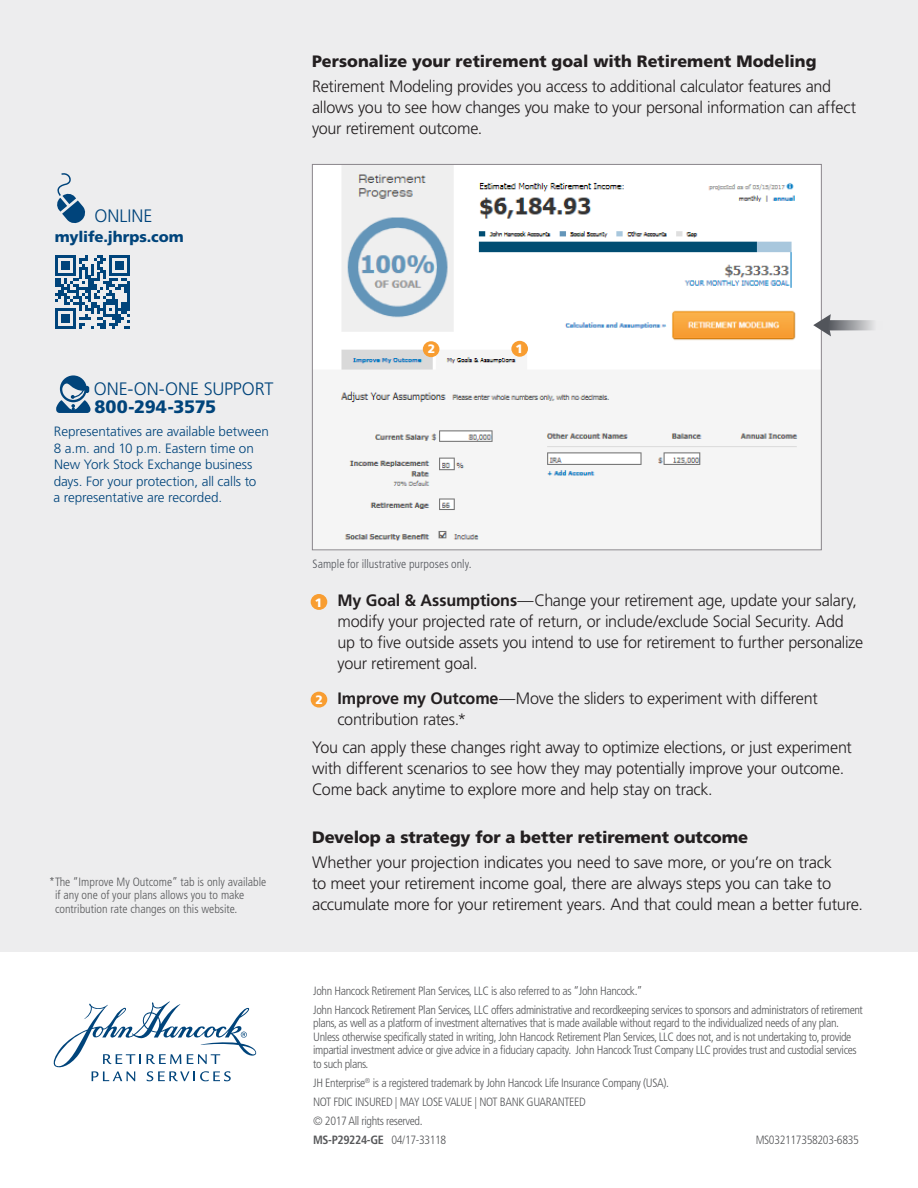
<style>
.page{position:relative;width:918px;height:1188px;background:#fff}
.page>*{position:absolute;margin:0;border:0;box-sizing:border-box;transform-origin:0 0}
.t1{font:300 18px/18px "Frutiger";letter-spacing:-.005em;color:#00447b}
.Body_copy{font:300 16.5px/21px "Frutiger";letter-spacing:-.015em;color:#231f20}
.Body_copy-2{font:900 16.5px "Frutiger";letter-spacing:-.005em;color:#231f20}
.Body_copy-3{font:900 15px "Frutiger";letter-spacing:-.005em;color:#00447b}
.t2{font:300 13.5px/16.5px "Frutiger";letter-spacing:-.01em;color:#00447b}
.Body_copy-4{font:900 12.15px "Frutiger";color:#fff}
.Footnotes{font:300 condensed 12px/13.5px "Frutiger";letter-spacing:-.03em;color:#57585a}
.Footnotes-2{font:300 condensed 12px/13.5px "Frutiger";color:#57585a}
.Body_copy_CHART{font:300 condensed 12px "Frutiger";color:#52555b}
.Footnotes-3{font:700 condensed 12px "Frutiger";letter-spacing:-.03em;color:#57585a}
.s1{font-weight:900}
.s2{font-weight:700}
.s3{font-weight:300}
</style>
<div class="page">
<div style="left:0;top:0;width:918px;height:952px;background:#ededee"></div>
<svg style="left:54px;top:1001px;width:202px;height:80px"></svg>
<svg style="left:56px;top:375px;width:34px;height:38px"></svg>
<svg style="left:57px;top:173px;width:29px;height:50px"></svg>
<svg style="left:55px;top:255px;width:75px;height:74px"></svg>
<img style="left:314px;top:166px;width:506px;height:375px">
<div style="left:311px;top:594px;width:16px;height:16px;background:#f89d31;border-radius:50%"></div>
<div style="left:311px;top:692px;width:16px;height:16px;background:#f89d31;border-radius:50%"></div>
<div style="left:511px;top:341px;width:17px;height:16px;background:#f89d31;border-radius:50%"></div>
<div style="left:423px;top:341px;width:16px;height:16px;background:#f89d31;border-radius:50%"></div>
<svg style="left:813px;top:314px;width:61px;height:22px"></svg>
<p class="t1" style="left:94px;top:207px;width:59px">ONLINE</p>
<p class="Body_copy-3" style="left:55px;top:227px;width:130px">mylife.jhrps.com</p>
<p class="Body_copy-2" style="left:312px;top:51px;width:506px">Personalize your retirement goal with Retirement Modeling</p>
<p class="Body_copy" style="left:312px;top:76px;width:546px">Retirement Modeling provides you access to additional calculator features and allows you to see how changes you make to your personal information can affect your retirement outcome.</p>
<p class="t1" style="left:94px;top:380px;width:181px">ONE-ON-ONE SUPPORT<br><span class="s1">800-294-3575</span></p>
<p class="t2" style="left:54px;top:424px;width:217px">Representatives are available between 8 a.m. and 10 p.m. Eastern time on New York Stock Exchange business days. For your protection, all calls to<br>a representative are recorded.</p>
<p class="Footnotes-2" style="left:55px;top:875px;width:213px;text-indent:-6px">*The “Improve My Outcome” tab is only available if any one of your plans allows you to make contribution rate changes on this website.</p>
<p class="Body_copy-4" style="left:428px;top:342px;width:9px">2</p>
<p class="Body_copy-4" style="left:516px;top:342px;width:9px">1</p>
<p class="Body_copy_CHART" style="left:313px;top:557px;width:161px">Sample for illustrative purposes only.</p>
<p class="Body_copy" style="left:338px;top:590px;width:527px"><span class="s2">My Goal &amp; Assumptions</span>—Change your retirement age, update your salary, modify your projected rate of return, or include/exclude Social Security. Add up to five outside assets you intend to use for retirement to further personalize your retirement goal.</p>
<p class="Body_copy" style="left:338px;top:688px;width:482px"><span class="s2">Improve my Outcome</span>—Move the sliders to experiment with different contribution rates.*</p>
<p class="Body_copy" style="left:312px;top:737px;width:541px">You can apply these changes right away to optimize elections, or just experiment with different scenarios to see how they may potentially improve your outcome.<br>Come back anytime to explore more and help stay on track.</p>
<p class="Body_copy-2" style="left:312px;top:828px;width:438px">Develop a strategy for a better retirement outcome</p>
<p class="Body_copy" style="left:312px;top:852px;width:553px">Whether your projection indicates you need to save more, or you’re on track<br>to meet your retirement income goal, there are always steps you can take to accumulate more for your retirement years. And that could mean a better future.</p>
<p class="Body_copy-4" style="left:315px;top:595px;width:9px">1</p>
<p class="Body_copy-4" style="left:316px;top:692px;width:9px">2</p>
<p class="Footnotes" style="left:313px;top:984px;width:331px">John Hancock Retirement Plan Services, LLC is also referred to as “John Hancock.”</p>
<p class="Footnotes" style="left:313px;top:1003px;width:551px">John Hancock Retirement Plan Services, LLC offers administrative and recordkeeping services to sponsors and administrators of retirement plans, as well as a platform of investment alternatives that is made available without regard to the individualized needs of any plan.<br>Unless otherwise specifically stated in writing, John Hancock Retirement Plan Services, LLC does not, and is not undertaking to, provide impartial investment advice or give advice in a fiduciary capacity. John Hancock Trust Company LLC provides trust and custodial services to such plans.</p>
<p class="Footnotes" style="left:313px;top:1076px;width:357px">JH Enterprise<sup>®</sup> is a registered trademark by John Hancock Life Insurance Company (USA).</p>
<p class="Footnotes" style="left:313px;top:1095px;width:274px">NOT FDIC INSURED | MAY LOSE VALUE | NOT BANK GUARANTEED</p>
<p class="Footnotes" style="left:313px;top:1114px;width:111px">© 2017 All rights reserved.</p>
<p class="Footnotes-3" style="left:313px;top:1132px;width:135px">MS-P29224-GE <span class="s3">04/17-33118</span></p>
<p class="Footnotes" style="left:756px;top:1133px;width:105px">MS032117358203-6835</p>
</div>
